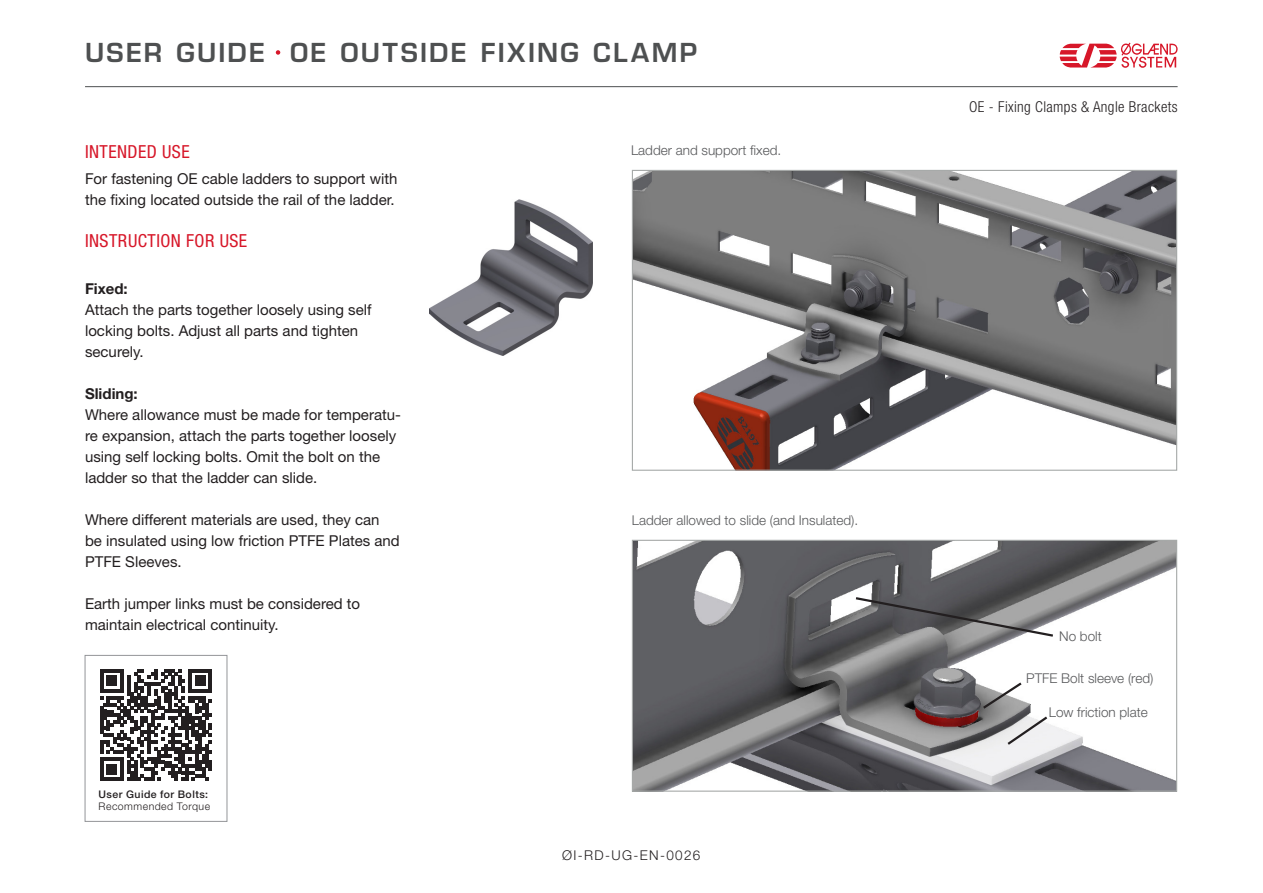
<style>
.page{position:relative;width:1263px;height:893px;background:#fff}
.page>*{position:absolute;margin:0;border:0;box-sizing:border-box;transform-origin:0 0}
.t1{font:600 25.5px "Eurostile LT Std";letter-spacing:.09em;color:#4e5051}
.t2{font:condensed 18px "Helvetica Neue LT Std";letter-spacing:.025em;color:#d71729}
.Brødtekst{font:15px/21px "Helvetica Neue LT Std";color:#231f20}
.t3{font:300 condensed 15px "Helvetica Neue LT Std";letter-spacing:.025em;color:#231f20}
.Brødtekst-2{font:700 15px "Helvetica Neue LT Std";color:#231f20}
.Bildetekst{font:300 13.5px "Helvetica Neue LT Std";color:#57585a}
.Nummer{font:300 13.5px "Helvetica Neue LT Std";letter-spacing:.1em;color:#231f20}
.t4{font:500 10.5px "Helvetica Neue LT Std";letter-spacing:.045em;color:#231f20}
.t5{font:300 10.5px "Helvetica Neue LT Std";letter-spacing:.045em;color:#231f20}
</style>
<div class="page">
<hr style="left:85px;top:86px;width:1092px;height:1px;background:#4e5051">
<svg style="left:1060px;top:42px;width:117px;height:26px"></svg>
<div style="left:274px;top:49px;width:8px;height:7px;background:#d71729;border-radius:50%"></div>
<div style="left:273px;top:47px;width:10px;height:11px;border:3px solid #fff;border-radius:50%"></div>
<div style="left:85px;top:655px;width:142px;height:167px;border:1px solid #939598"></div>
<svg style="left:100px;top:669px;width:112px;height:112px"></svg>
<img style="left:634px;top:172px;width:541px;height:297px">
<div style="left:632px;top:170px;width:545px;height:301px;border:1px solid #a7aaa9"></div>
<img style="left:634px;top:542px;width:541px;height:248px">
<div style="left:632px;top:540px;width:545px;height:252px;border:1px solid #a7aaa9"></div>
<img style="left:430px;top:199px;width:163px;height:156px">
<svg style="left:853px;top:596px;width:202px;height:42px;background:#717173"></svg>
<svg style="left:981px;top:680px;width:69px;height:67px"></svg>
<h1 class="t1" style="left:85px;top:36px;width:181px">USER GUIDE</h1>
<h2 class="t1" style="left:290px;top:36px;width:409px">OE OUTSIDE FIXING CLAMP</h2>
<h3 class="t2" style="left:85px;top:142px;width:106px">INTENDED USE</h3>
<p class="Brødtekst" style="left:85px;top:168px;width:314px">For fastening OE cable ladders to support with the fixing located outside the rail of the ladder.</p>
<h3 class="t2" style="left:85px;top:231px;width:164px">INSTRUCTION FOR USE</h3>
<p class="Brødtekst-2" style="left:85px;top:279px;width:44px">Fixed:</p>
<p class="Brødtekst" style="left:85px;top:299px;width:288px">Attach the parts together loosely using self locking bolts. Adjust all parts and tighten securely.</p>
<p class="Brødtekst-2" style="left:85px;top:384px;width:54px">Sliding:</p>
<p class="Brødtekst" style="left:85px;top:404px;width:317px">Where allowance must be made for temperatu&shy;re expansion, attach the parts together loosely using self locking bolts. Omit the bolt on the ladder so that the ladder can slide.</p>
<p class="Brødtekst" style="left:85px;top:509px;width:316px">Where different materials are used, they can be insulated using low friction PTFE Plates and<br>PTFE Sleeves.</p>
<p class="Brødtekst" style="left:85px;top:593px;width:277px">Earth jumper links must be considered to maintain electrical continuity.</p>
<p class="t4" style="left:99px;top:788px;width:111px">User Guide for Bolts:</p>
<p class="t5" style="left:99px;top:800px;width:113px">Recommended Torque</p>
<p class="Bildetekst" style="left:631px;top:142px;width:152px">Ladder and support fixed.</p>
<p class="Bildetekst" style="left:632px;top:512px;width:228px">Ladder allowed to slide (and Insulated).</p>
<p class="Nummer" style="left:562px;top:847px;width:140px">ØI-RD-UG-EN-0026</p>
<p class="t3" style="left:969px;top:98px;width:210px">OE - Fixing Clamps &amp; Angle Brackets</p>
<p class="Bildetekst" style="left:1059px;top:628px;width:44px">No bolt</p>
<p class="Bildetekst" style="left:1026px;top:670px;width:129px">PTFE Bolt sleeve (red)</p>
<p class="Bildetekst" style="left:1049px;top:704px;width:101px">Low friction plate</p>
</div>
